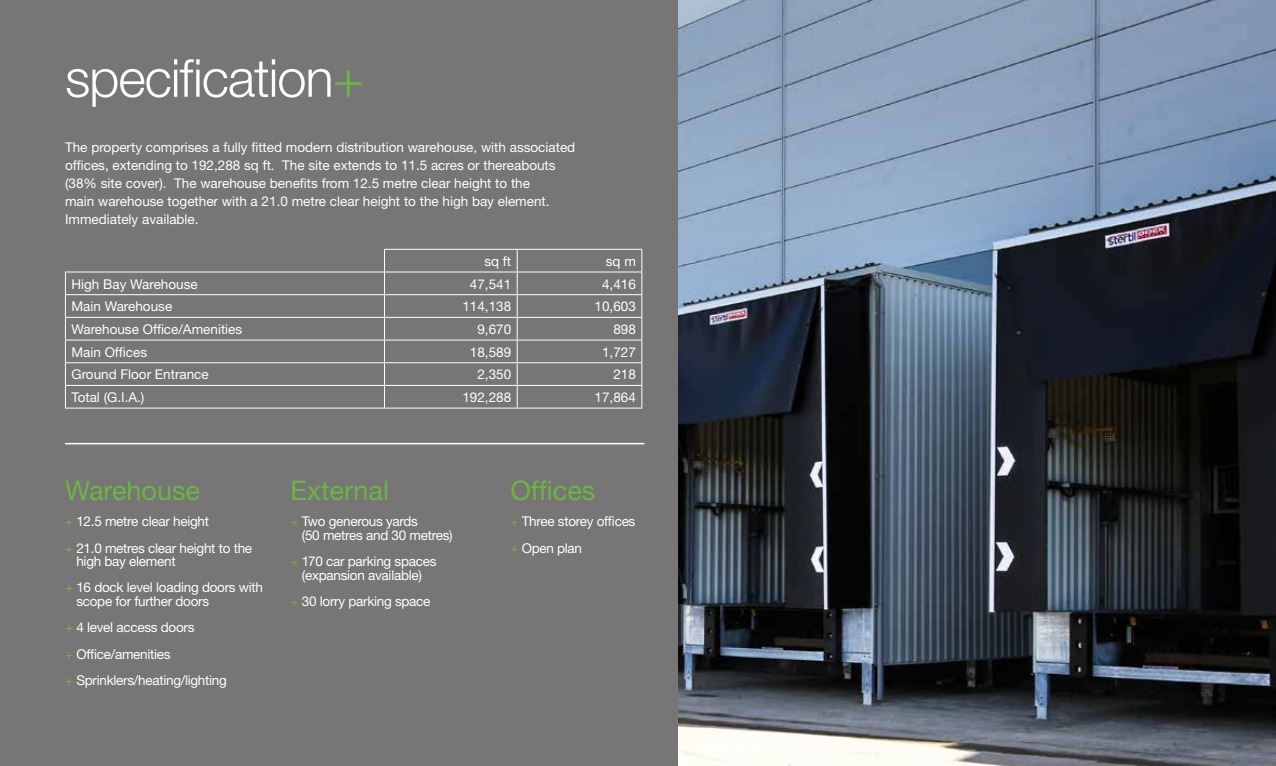
<style>
.page{position:relative;width:1276px;height:766px;background:#fff}
.page>*{position:absolute;margin:0;border:0;box-sizing:border-box;transform-origin:0 0}
.t1{font:300 52.5px "Helvetica Neue";letter-spacing:-.02em;color:#fff}
.t2{font:27px "Helvetica Neue";color:#6cb641}
.t3{font:13.5px/18px "Helvetica Neue";color:#fff}
.t4{font:13.5px/26.2px "Helvetica Neue";letter-spacing:-.02em;color:#fff}
.s1{color:#6cb641}
</style>
<div class="page">
<div style="left:0;top:0;width:1276px;height:765px;background:#777575"></div>
<hr style="left:65px;top:443px;width:579px;height:1px;background:#fff">
<hr style="left:384px;top:249px;width:133px;height:1px;background:#fff">
<hr style="left:517px;top:249px;width:125px;height:1px;background:#fff">
<hr style="left:65px;top:271px;width:319px;height:1px;background:#fff">
<hr style="left:384px;top:271px;width:133px;height:1px;background:#fff">
<hr style="left:517px;top:271px;width:125px;height:1px;background:#fff">
<hr style="left:65px;top:294px;width:319px;height:1px;background:#fff">
<hr style="left:384px;top:294px;width:133px;height:1px;background:#fff">
<hr style="left:517px;top:294px;width:125px;height:1px;background:#fff">
<hr style="left:65px;top:317px;width:319px;height:1px;background:#fff">
<hr style="left:384px;top:317px;width:133px;height:1px;background:#fff">
<hr style="left:517px;top:317px;width:125px;height:1px;background:#fff">
<hr style="left:65px;top:339px;width:319px;height:1px;background:#fff">
<hr style="left:384px;top:339px;width:133px;height:1px;background:#fff">
<hr style="left:517px;top:339px;width:125px;height:1px;background:#fff">
<hr style="left:65px;top:362px;width:319px;height:1px;background:#fff">
<hr style="left:384px;top:362px;width:133px;height:1px;background:#fff">
<hr style="left:517px;top:362px;width:125px;height:1px;background:#fff">
<hr style="left:65px;top:385px;width:319px;height:1px;background:#fff">
<svg style="left:65px;top:272px;width:1px;height:135px"></svg>
<hr style="left:384px;top:385px;width:133px;height:1px;background:#fff">
<svg style="left:384px;top:249px;width:1px;height:158px"></svg>
<hr style="left:517px;top:385px;width:125px;height:1px;background:#fff">
<svg style="left:517px;top:249px;width:1px;height:158px"></svg>
<svg style="left:641px;top:249px;width:1px;height:158px"></svg>
<hr style="left:65px;top:407px;width:319px;height:1px;background:#fff">
<hr style="left:384px;top:407px;width:133px;height:1px;background:#fff">
<hr style="left:517px;top:407px;width:125px;height:1px;background:#fff">
<img style="left:678px;top:0;width:598px;height:765px">
<h1 class="t1" style="left:65px;top:46px;width:300px">specification<span class="s1">+</span></h1>
<p class="t3" style="left:65px;top:138px;width:512px">The property comprises a fully fitted modern distribution warehouse, with associated offices, extending to 192,288 sq ft. The site extends to 11.5 acres or thereabouts (38% site cover). The warehouse benefits from 12.5 metre clear height to the<br>main warehouse together with a 21.0 metre clear height to the high bay element.<br>Immediately available.</p>
<p class="t3" style="left:484px;top:252px;width:28px">sq ft</p>
<p class="t3" style="left:606px;top:252px;width:32px">sq m</p>
<p class="t3" style="left:71px;top:274px;width:128px">High Bay Warehouse</p>
<p class="t3" style="left:470px;top:274px;width:43px">47,541</p>
<p class="t3" style="left:602px;top:274px;width:35px">4,416</p>
<p class="t3" style="left:71px;top:297px;width:102px">Main Warehouse</p>
<p class="t3" style="left:462px;top:297px;width:50px">114,138</p>
<p class="t3" style="left:594px;top:297px;width:43px">10,603</p>
<p class="t3" style="left:71px;top:320px;width:172px">Warehouse Office/Amenities</p>
<p class="t3" style="left:477px;top:320px;width:35px">9,670</p>
<p class="t3" style="left:613px;top:320px;width:24px">898</p>
<p class="t3" style="left:71px;top:342px;width:77px">Main Offices</p>
<p class="t3" style="left:470px;top:342px;width:43px">18,589</p>
<p class="t3" style="left:602px;top:342px;width:35px">1,727</p>
<p class="t3" style="left:71px;top:365px;width:139px">Ground Floor Entrance</p>
<p class="t3" style="left:477px;top:365px;width:35px">2,350</p>
<p class="t3" style="left:613px;top:365px;width:24px">218</p>
<p class="t3" style="left:71px;top:388px;width:74px">Total (G.I.A.)</p>
<p class="t3" style="left:462px;top:388px;width:50px">192,288</p>
<p class="t3" style="left:594px;top:388px;width:43px">17,864</p>
<h2 class="t2" style="left:65px;top:474px;width:137px">Warehouse</h2>
<p class="t4" style="left:65px;top:508px;width:189px"><span class="s1">+</span> 12.5 metre clear height<br><span class="s1">+</span> 21.0 metres clear height to the</p>
<p class="t4" style="left:65px;top:548px;width:199px;text-indent:11px">high bay element<br><span class="s1">+</span> 16 dock level loading doors with</p>
<p class="t4" style="left:65px;top:587px;width:163px;text-indent:11px">scope for further doors<br><span class="s1">+</span> 4 level access doors<br><span class="s1">+</span> Office/amenities<br><span class="s1">+</span> Sprinklers/heating/lighting</p>
<h2 class="t2" style="left:290px;top:474px;width:100px">External</h2>
<p class="t4" style="left:302px;top:514px;width:152px;line-height:13.5px;text-indent:-11px"><span class="s1">+</span> Two generous yards<br>(50 metres and 30 metres)</p>
<p class="t4" style="left:290px;top:554px;width:147px;line-height:13.5px;text-align:center"><span class="s1">+</span> 170 car parking spaces (expansion available)</p>
<p class="t4" style="left:290px;top:587px;width:141px"><span class="s1">+</span> 30 lorry parking space</p>
<h2 class="t2" style="left:510px;top:474px;width:86px">Offices</h2>
<p class="t4" style="left:510px;top:508px;width:126px"><span class="s1">+</span> Three storey offices <span class="s1">+</span> Open plan</p>
</div>
